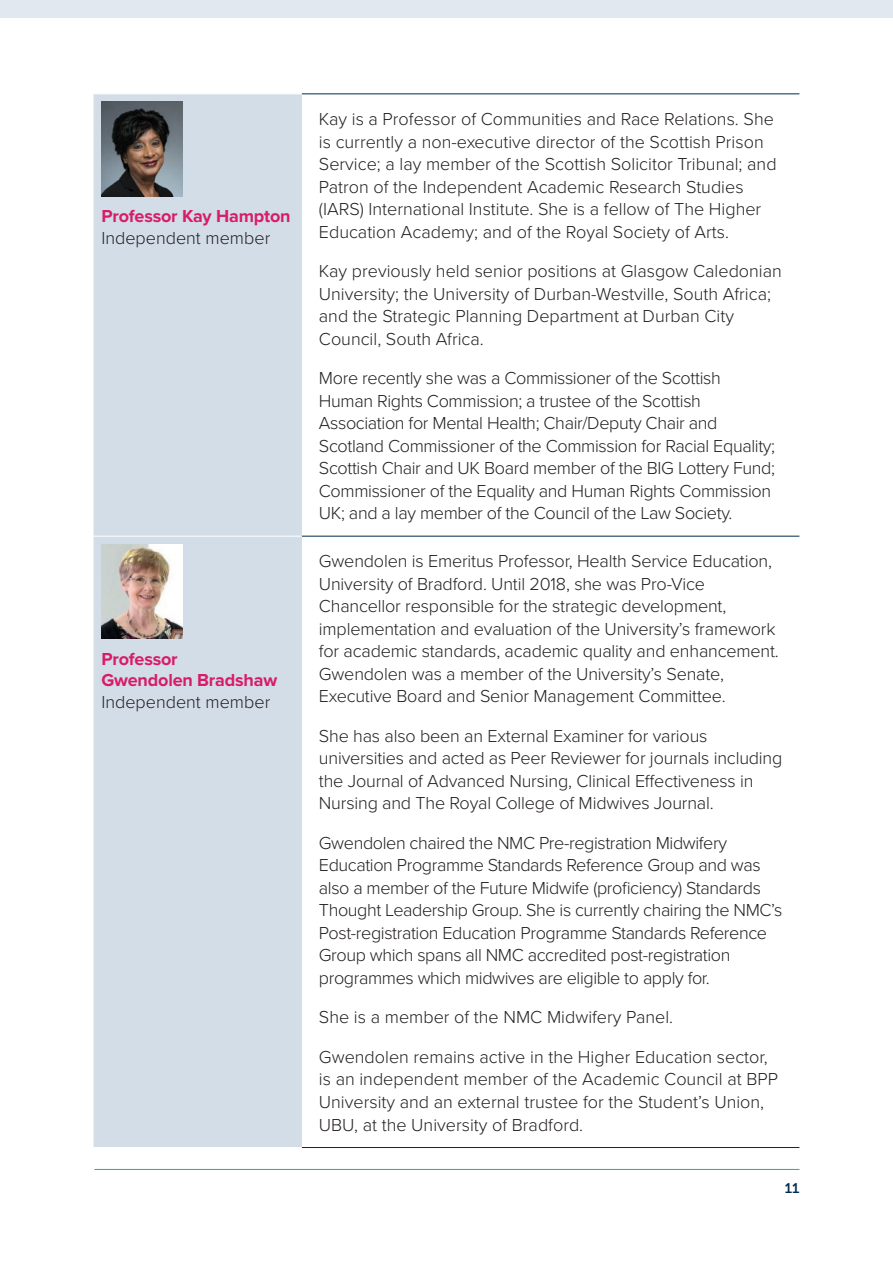
<style>
.page{position:relative;width:893px;height:1263px;background:#fff}
.page>*{position:absolute;margin:0;border:0;box-sizing:border-box;transform-origin:0 0}
.Body{font:300 18px/22.5px "Proxima Nova";letter-spacing:-.01em;color:#231f20}
.Table_Body{font:700 18px/21.6px "Proxima Nova";letter-spacing:-.01em;color:#d71d67}
.t1{font:700 14.7px "Foundry Monoline";color:#002b4f}
.s1{font-weight:300;color:#231f20}
</style>
<div class="page">
<div style="left:0;top:0;width:893px;height:18px;background:#e2e8f0"></div>
<hr style="left:94px;top:1169px;width:705px;height:1px;background:#00b4cb">
<div style="left:94px;top:95px;width:208px;height:1052px;background:#d3dde8"></div>
<hr style="left:94px;top:536px;width:208px;height:1px;background:#fff">
<hr style="left:302px;top:94px;width:497px;height:1px;background:#002b4f">
<hr style="left:302px;top:536px;width:497px;height:1px;background:#002b4f">
<hr style="left:302px;top:1147px;width:497px;height:1px;background:#002b4f">
<img style="left:101px;top:102px;width:82px;height:94px">
<img style="left:101px;top:544px;width:82px;height:95px">
<p class="Table_Body" style="left:101px;top:205px;width:191px">Professor Kay Hampton<br><span class="s1">Independent member</span></p>
<p class="Table_Body" style="left:101px;top:647px;width:177px">Professor<br>Gwendolen Bradshaw<br><span class="s1">Independent member</span></p>
<p class="Body" style="left:319px;top:107px;width:459px">Kay is a Professor of Communities and Race Relations. She is currently a non-executive director of the Scottish Prison Service; a lay member of the Scottish Solicitor Tribunal; and Patron of the Independent Academic Research Studies (IARS) International Institute. She is a fellow of The Higher Education Academy; and of the Royal Society of Arts.</p>
<p class="Body" style="left:319px;top:259px;width:464px">Kay previously held senior positions at Glasgow Caledonian University; the University of Durban-Westville, South Africa; and the Strategic Planning Department at Durban City Council, South Africa.</p>
<p class="Body" style="left:319px;top:366px;width:458px">More recently she was a Commissioner of the Scottish Human Rights Commission; a trustee of the Scottish Association for Mental Health; Chair/Deputy Chair and Scotland Commissioner of the Commission for Racial Equality; Scottish Chair and UK Board member of the BIG Lottery Fund; Commissioner of the Equality and Human Rights Commission UK; and a lay member of the Council of the Law Society.</p>
<p class="Body" style="left:319px;top:549px;width:461px">Gwendolen is Emeritus Professor, Health Service Education, University of Bradford. Until 2018, she was Pro-Vice Chancellor responsible for the strategic development, implementation and evaluation of the University’s framework for academic standards, academic quality and enhancement.<br>Gwendolen was a member of the University’s Senate, Executive Board and Senior Management Committee.</p>
<p class="Body" style="left:319px;top:724px;width:465px">She has also been an External Examiner for various universities and acted as Peer Reviewer for journals including the Journal of Advanced Nursing, Clinical Effectiveness in Nursing and The Royal College of Midwives Journal.</p>
<p class="Body" style="left:319px;top:831px;width:465px">Gwendolen chaired the NMC Pre-registration Midwifery Education Programme Standards Reference Group and was also a member of the Future Midwife (proficiency) Standards Thought Leadership Group. She is currently chairing the NMC’s Post-registration Education Programme Standards Reference Group which spans all NMC accredited post-registration programmes which midwives are eligible to apply for.</p>
<p class="Body" style="left:319px;top:1005px;width:356px">She is a member of the NMC Midwifery Panel.</p>
<p class="Body" style="left:319px;top:1045px;width:460px">Gwendolen remains active in the Higher Education sector, is an independent member of the Academic Council at BPP University and an external trustee for the Student’s Union, UBU, at the University of Bradford.</p>
<p class="t1" style="left:785px;top:1180px;width:16px">11</p>
</div>
